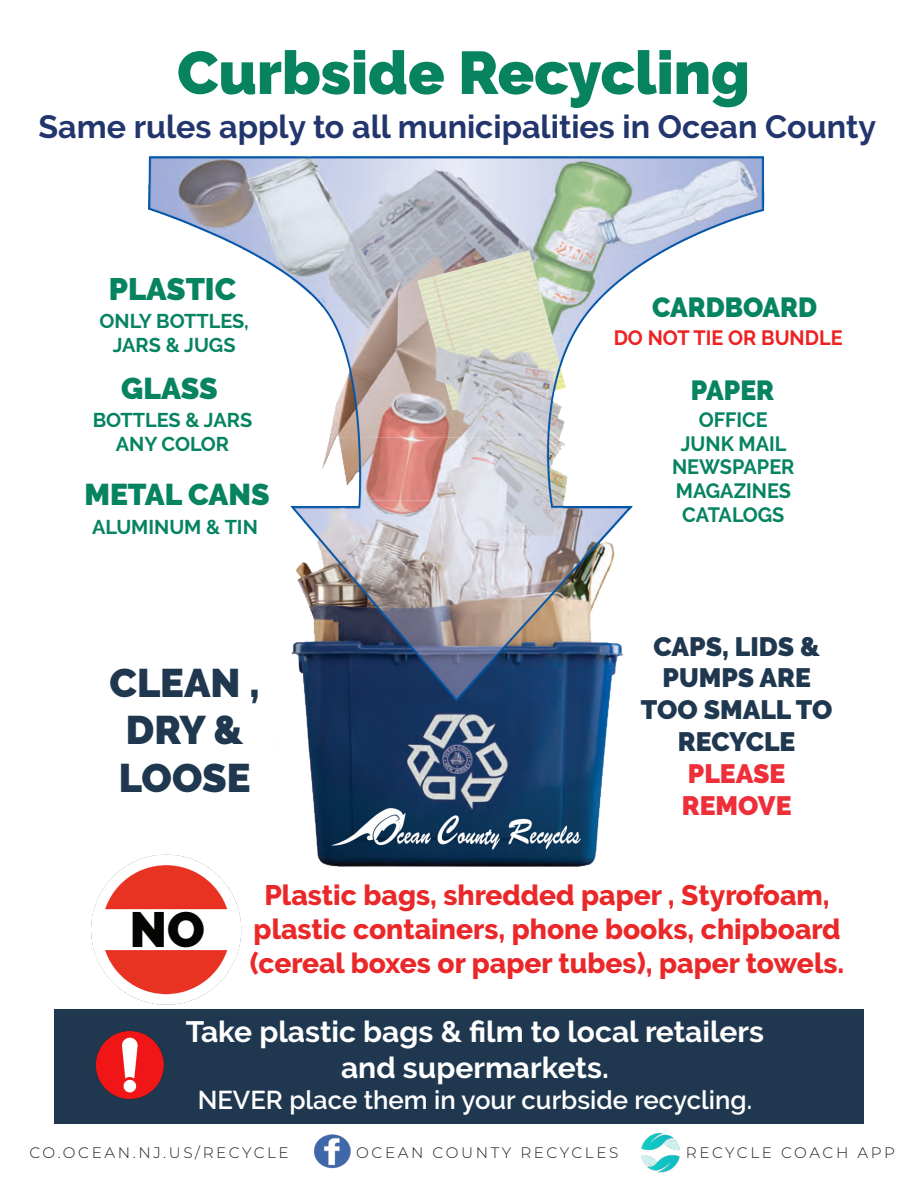
<style>
.page{position:relative;width:918px;height:1188px;background:#fff}
.page>*{position:absolute;margin:0;border:0;box-sizing:border-box;transform-origin:0 0}
.t1{font:900 60.15px "Raleway";color:#078360}
.t2{font:900 49.35px "Raleway";color:#040503}
.t3{font:900 39.75px/47.7px "Raleway";color:#1f384f;text-align:center}
.t4{font:700 32.25px "Raleway";color:#22356d}
.t5{font:900 30.9px "Raleway";color:#068360}
.t6{font:900 30px "Raleway";color:#068360}
.t7{font:700 29.4px "Raleway";color:#fff}
.t8{font:800 28.2px/33.8px "Raleway";color:#eb2829;text-align:center}
.t9{font:900 27.6px "Raleway";color:#068360;scale:.96 1}
.t10{font:900 26.55px/31.8px "Raleway";color:#1f384f;text-align:center}
.t11{font:900 26.55px "Raleway";color:#ee2f3a}
.t12{font:600 25.8px "Raleway";color:#fff}
.t13{font:700 20.7px/23.9px "Raleway";color:#068360;text-align:center;scale:.96 1}
.t14{font:700 20.7px "Raleway";color:#ee2123;scale:.96 1}
.t15{font:700 19.95px/23.9px "Raleway";color:#068360;text-align:center}
.Contact_Information{font:300 15.15px "Montserrat";letter-spacing:.17em;color:#231f20}
</style>
<div class="page">
<img style="left:314px;top:1134px;width:37px;height:35px">
<img style="left:641px;top:1132px;width:39px;height:41px">
<img style="left:148px;top:156px;width:617px;height:711px">
<div style="left:54px;top:1009px;width:810px;height:115px;background:#1f384f"></div>
<img style="left:95px;top:1031px;width:69px;height:68px">
<img style="left:91px;top:847px;width:158px;height:158px">
<p class="t1" style="left:177px;top:38px;width:574px">Curbside Recycling</p>
<p class="t4" style="left:39px;top:109px;width:839px">Same rules apply to all municipalities in Ocean County</p>
<p class="t5" style="left:109px;top:272px;width:129px">PLASTIC</p>
<p class="t15" style="left:99px;top:309px;width:151px">ONLY BOTTLES,<br>JARS &amp; JUGS</p>
<p class="t6" style="left:121px;top:371px;width:98px">GLASS</p>
<p class="t15" style="left:93px;top:408px;width:161px">BOTTLES &amp; JARS<br>ANY COLOR</p>
<p class="t6" style="left:84px;top:477px;width:187px">METAL CANS</p>
<p class="t15" style="left:92px;top:515px;width:167px">ALUMINUM &amp; TIN</p>
<p class="t3" style="left:110px;top:659px;width:152px">CLEAN ,<br>DRY &amp;</p>
<p class="t3" style="left:119px;top:755px;width:133px">LOOSE</p>
<p class="t9" style="left:652px;top:291px;width:173px">CARDBOARD</p>
<p class="t14" style="left:614px;top:326px;width:240px">DO NOT TIE OR BUNDLE</p>
<p class="t9" style="left:691px;top:374px;width:88px">PAPER</p>
<p class="t13" style="left:672px;top:408px;width:129px">OFFICE<br>JUNK MAIL<br>NEWSPAPER<br>MAGAZINES<br>CATALOGS</p>
<p class="t10" style="left:641px;top:630px;width:193px">CAPS, LIDS &amp;<br>PUMPS ARE<br>TOO SMALL TO<br>RECYCLE</p>
<p class="t11" style="left:688px;top:758px;width:99px">PLEASE</p>
<p class="t11" style="left:682px;top:790px;width:111px">REMOVE</p>
<p class="t2" style="left:130px;top:901px;width:76px">NO</p>
<p class="t8" style="left:250px;top:879px;width:596px">Plastic bags, shredded paper , Styrofoam, plastic containers, phone books, chipboard (cereal boxes or paper tubes), paper towels.</p>
<p class="t7" style="left:186px;top:1015px;width:580px">Take plastic bags &amp; film to local retailers</p>
<p class="t7" style="left:341px;top:1051px;width:269px">and supermarkets.</p>
<p class="t12" style="left:198px;top:1085px;width:556px">NEVER place them in your curbside recycling.</p>
<p class="Contact_Information" style="left:29px;top:1142px;width:261px">CO.OCEAN.NJ.US/RECYCLE</p>
<p class="Contact_Information" style="left:356px;top:1142px;width:264px">OCEAN COUNTY RECYCLES</p>
<p class="Contact_Information" style="left:686px;top:1142px;width:211px">RECYCLE COACH APP</p>
</div>
